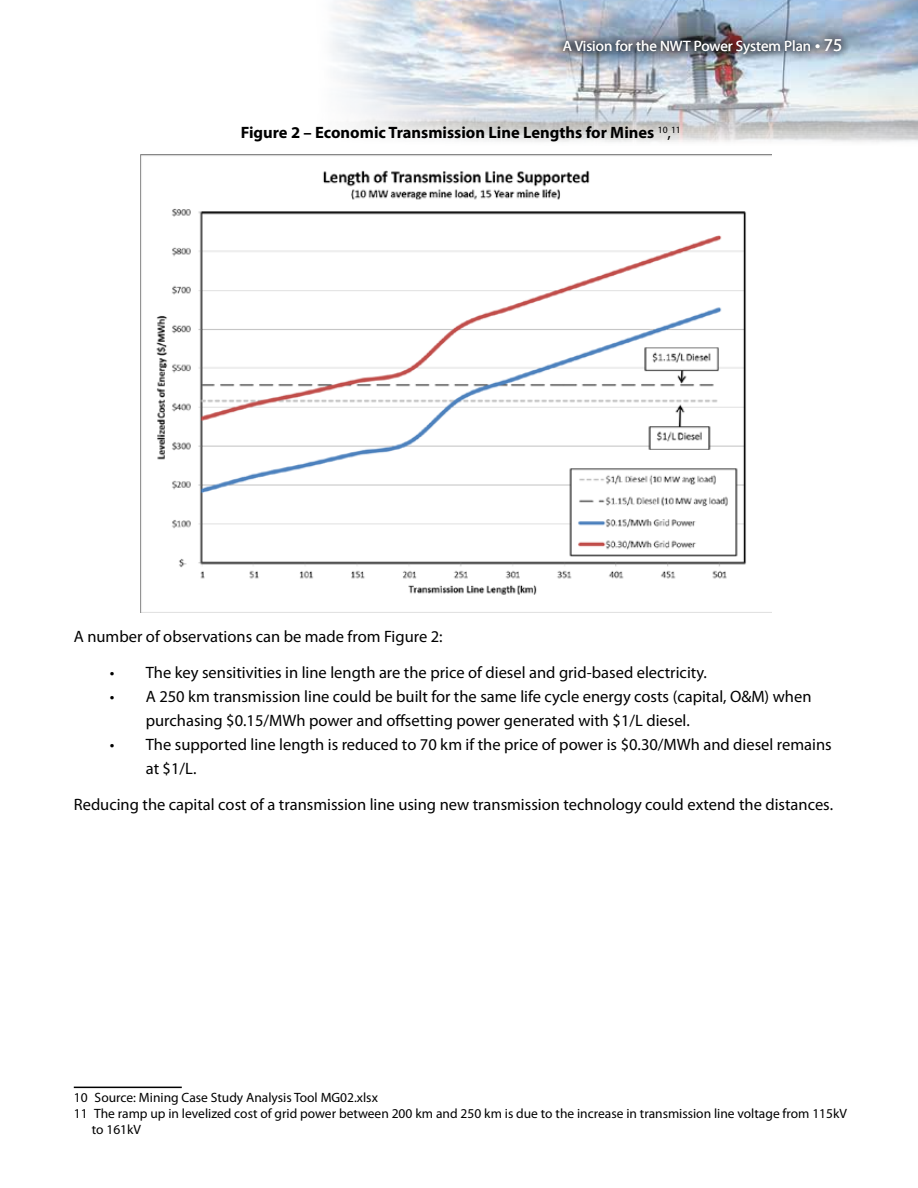
<style>
.page{position:relative;width:918px;height:1188px;background:#fff}
.page>*{position:absolute;margin:0;border:0;box-sizing:border-box;transform-origin:0 0}
.t1{font:16.5px/24px "Myriad Pro";color:#000}
.t2{font:700 16.5px "Myriad Pro";color:#000}
.t3{font:15px "Myriad Pro";color:#fff}
.t4{font:13.5px "Myriad Pro";color:#000}
.s1{font-size:18px}
.s2{font-weight:400}
</style>
<div class="page">
<img style="left:331px;top:0;width:587px;height:156px">
<div style="left:555px;top:30px;width:296px;height:33px;background:#000;opacity:.97"></div>
<img style="left:140px;top:154px;width:631px;height:459px">
<hr style="left:74px;top:1087px;width:108px;height:1px;background:#000">
<p class="t3" style="left:563px;top:37px;width:281px">A Vision for the NWT Power System Plan <span class="s1">• 75</span></p>
<p class="t2" style="left:241px;top:122px;width:442px">Figure 2 – Economic Transmission Line Lengths for Mines <sup>10</sup><span class="s2">,</span><sup>11</sup></p>
<p class="t1" style="left:74px;top:625px;width:370px">A number of observations can be made from Figure 2:</p>
<p class="t1" style="left:110px;top:661px;width:599px">• The key sensitivities in line length are the price of diesel and grid-based electricity.</p>
<p class="t1" style="left:146px;top:685px;width:667px;text-indent:-36px">• A 250 km transmission line could be built for the same life cycle energy costs (capital, O&amp;M) when purchasing $0.15/MWh power and offsetting power generated with $1/L diesel.</p>
<p class="t1" style="left:146px;top:733px;width:687px;text-indent:-36px">• The supported line length is reduced to 70 km if the price of power is $0.30/MWh and diesel remains at $1/L.</p>
<p class="t1" style="left:74px;top:793px;width:761px">Reducing the capital cost of a transmission line using new transmission technology could extend the distances.</p>
<p class="t4" style="left:74px;top:1089px;width:306px">10 Source: Mining Case Study Analysis Tool MG02.xlsx</p>
<p class="t4" style="left:74px;top:1105px;width:775px">11 The ramp up in levelized cost of grid power between 200 km and 250 km is due to the increase in transmission line voltage from 115kV</p>
<p class="t4" style="left:92px;top:1121px;width:51px">to 161kV</p>
</div>
